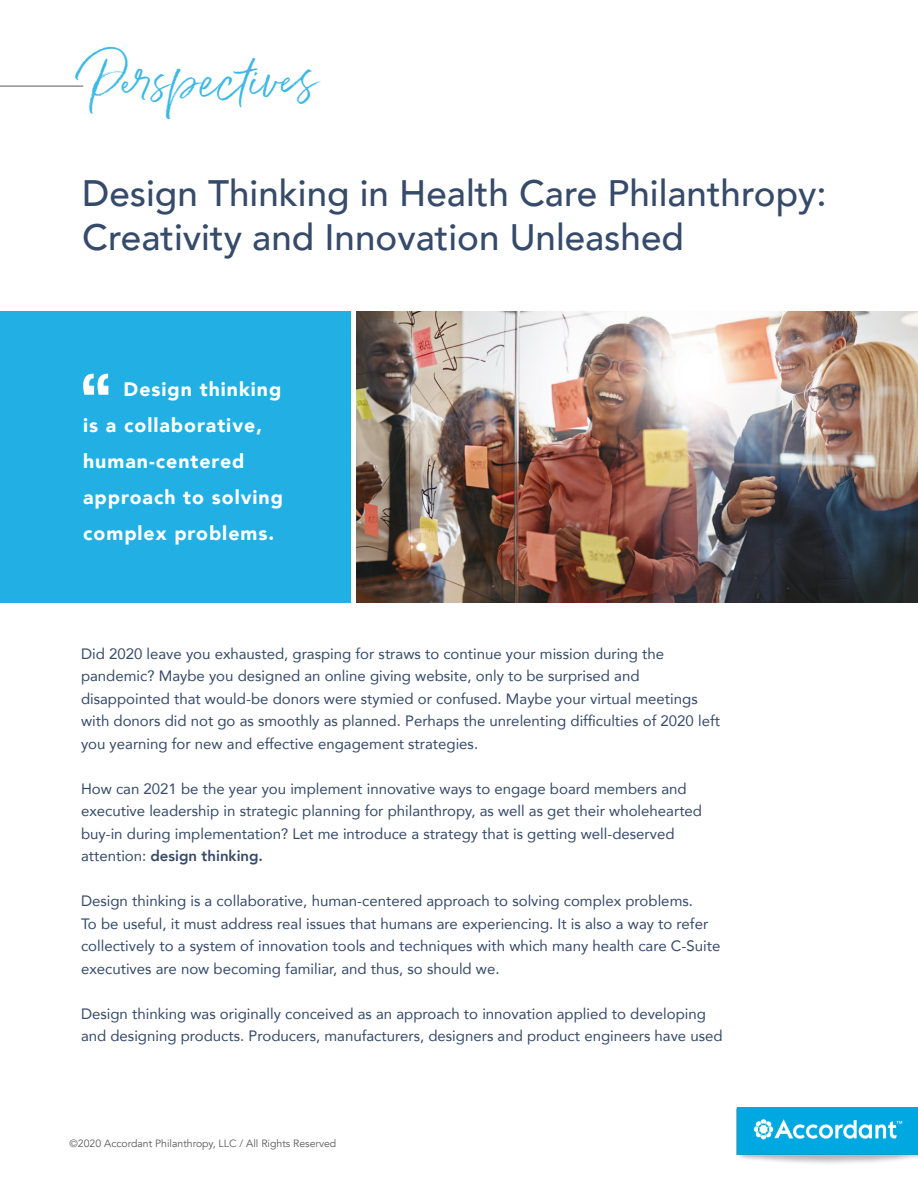
<style>
.page{position:relative;width:918px;height:1188px;background:#fff}
.page>*{position:absolute;margin:0;border:0;box-sizing:border-box;transform-origin:0 0}
.t1{font:45px "Belluga";color:#3bb8e6}
.t2{font:500 36.75px/44.1px "Avenir";color:#364a69}
.t3{font:900 19.5px/36px "Avenir";letter-spacing:.05em;color:#fff}
.body_text{font:15px/22.5px "Avenir";color:#364a69}
.Cover_Title{font:10.5px "Avenir";color:#58595b}
.s1{font-weight:800}
</style>
<div class="page">
<img style="left:736px;top:1107px;width:182px;height:57px">
<hr style="left:0;top:86px;width:83px;height:1px;background:#58595b">
<img style="left:356px;top:311px;width:562px;height:292px">
<div style="left:0;top:311px;width:350px;height:292px;background:#22afe3"></div>
<svg style="left:83px;top:374px;width:25px;height:21px"></svg>
<p class="t1" style="left:82px;top:56px;width:218px;rotate:-1deg">Per spectives</p>
<p class="t2" style="left:82px;top:169px;width:746px">Design Thinking in Health Care Philanthropy:<br>Creativity and Innovation Unleashed</p>
<p class="t3" style="left:83px;top:371px;width:201px;text-indent:40px">Design thinking is a collaborative, human-centered approach to solving complex problems.</p>
<p class="body_text" style="left:81px;top:642px;width:641px">Did 2020 leave you exhausted, grasping for straws to continue your mission during the pandemic? Maybe you designed an online giving website, only to be surprised and disappointed that would-be donors were stymied or confused. Maybe your virtual meetings with donors did not go as smoothly as planned. Perhaps the unrelenting difficulties of 2020 left you yearning for new and effective engagement strategies.</p>
<p class="body_text" style="left:81px;top:777px;width:623px">How can 2021 be the year you implement innovative ways to engage board members and executive leadership in strategic planning for philanthropy, as well as get their wholehearted buy-in during implementation? Let me introduce a strategy that is getting well-deserved attention: <span class="s1">design thinking.</span></p>
<p class="body_text" style="left:81px;top:889px;width:641px">Design thinking is a collaborative, human-centered approach to solving complex problems.<br>To be useful, it must address real issues that humans are experiencing. It is also a way to refer collectively to a system of innovation tools and techniques with which many health care C-Suite executives are now becoming familiar, and thus, so should we.</p>
<p class="body_text" style="left:81px;top:1002px;width:643px">Design thinking was originally conceived as an approach to innovation applied to developing and designing products. Producers, manufacturers, designers and product engineers have used</p>
<p class="Cover_Title" style="left:70px;top:1137px;width:268px">©2020 Accordant Philanthropy, LLC / All Rights Reserved</p>
</div>
